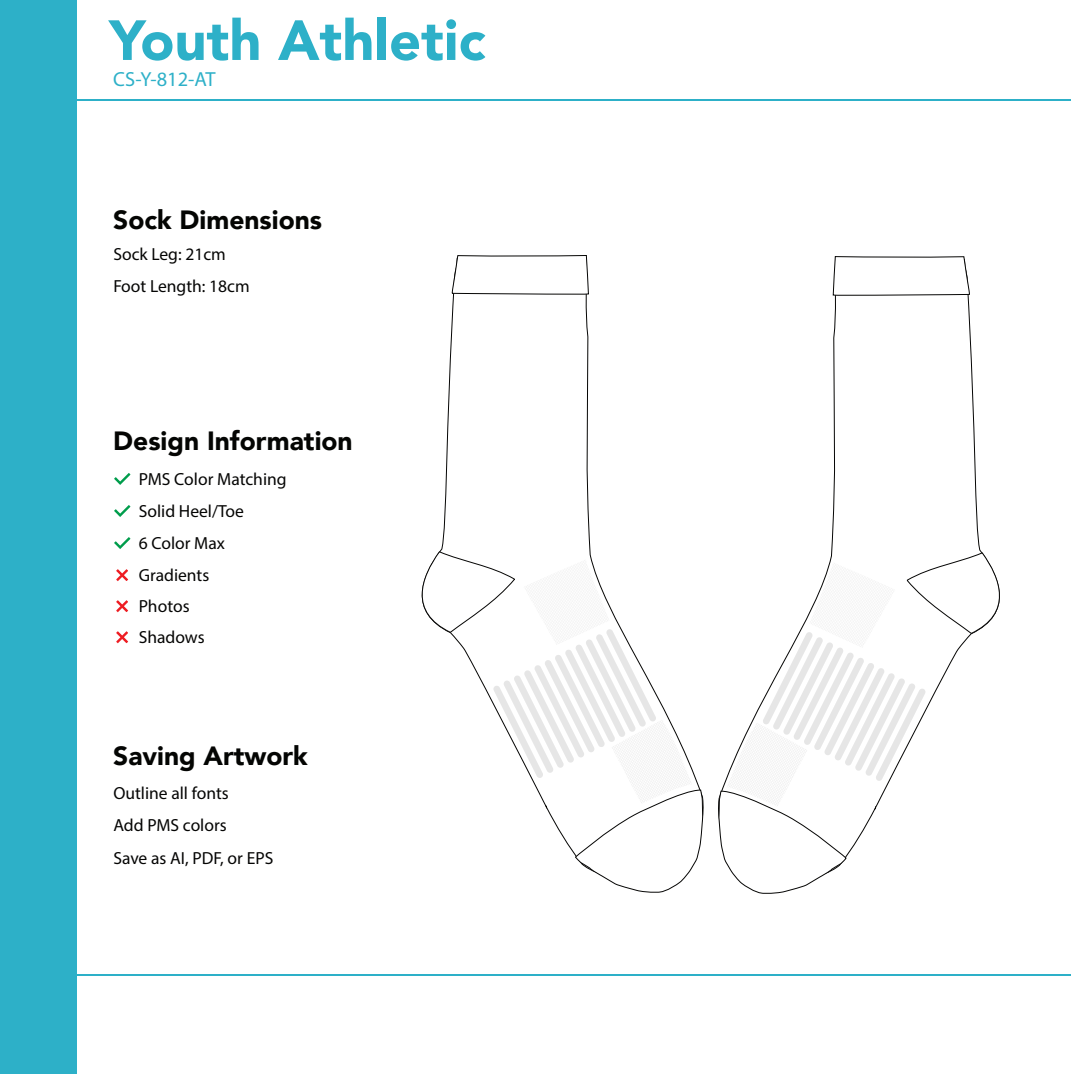
<style>
.page{position:relative;width:1071px;height:1074px;background:#fff}
.page>*{position:absolute;margin:0;border:0;box-sizing:border-box;transform-origin:0 0}
.t1{font:900 56px "Avenir";color:#2db0c8}
.t2{font:900 26.43px "Avenir";color:#040503}
.t3{font:20.47px "Myriad Pro";color:#2db0c8}
.t4{font:17.5px/31px "Myriad Pro";color:#050504}
</style>
<div class="page">
<svg style="left:114px;top:537px;width:17px;height:12px"></svg>
<svg style="left:116px;top:569px;width:12px;height:12px"></svg>
<svg style="left:116px;top:600px;width:12px;height:12px"></svg>
<svg style="left:116px;top:631px;width:12px;height:12px"></svg>
<svg style="left:114px;top:505px;width:17px;height:12px"></svg>
<svg style="left:114px;top:473px;width:17px;height:12px"></svg>
<hr style="left:0;top:100px;width:1071px;height:1px;background:#2db0c8">
<hr style="left:0;top:974px;width:1071px;height:1px;background:#2db0c8">
<div style="left:0;top:0;width:76px;height:1074px;background:#2db0c8"></div>
<svg style="left:439px;top:295px;width:152px;height:256px"></svg>
<svg style="left:451px;top:255px;width:138px;height:40px"></svg>
<svg style="left:831px;top:296px;width:151px;height:256px"></svg>
<svg style="left:832px;top:256px;width:138px;height:40px"></svg>
<svg style="left:421px;top:551px;width:283px;height:342px"></svg>
<svg style="left:718px;top:552px;width:282px;height:342px"></svg>
<h1 class="t1" style="left:109px;top:-8px;width:378px">Youth Athletic</h1>
<p class="t3" style="left:113px;top:66px;width:104px">CS-Y-812-AT</p>
<h2 class="t2" style="left:113px;top:197px;width:210px">Sock Dimensions</h2>
<p class="t4" style="left:113px;top:238px;width:114px">Sock Leg: 21cm</p>
<p class="t4" style="left:113px;top:270px;width:138px">Foot Length: 18cm</p>
<h2 class="t2" style="left:113px;top:418px;width:241px">Design Information</h2>
<p class="t4" style="left:139px;top:463px;width:149px">PMS Color Matching</p>
<p class="t4" style="left:139px;top:495px;width:107px">Solid Heel/Toe</p>
<p class="t4" style="left:139px;top:527px;width:88px">6 Color Max</p>
<p class="t4" style="left:139px;top:559px;width:72px">Gradients<br>Photos<br>Shadows</p>
<h2 class="t2" style="left:113px;top:733px;width:196px">Saving Artwork</h2>
<p class="t4" style="left:113px;top:777px;width:117px">Outline all fonts</p>
<p class="t4" style="left:113px;top:810px;width:115px">Add PMS colors</p>
<p class="t4" style="left:113px;top:842px;width:161px">Save as AI, PDF, or EPS</p>
</div>
